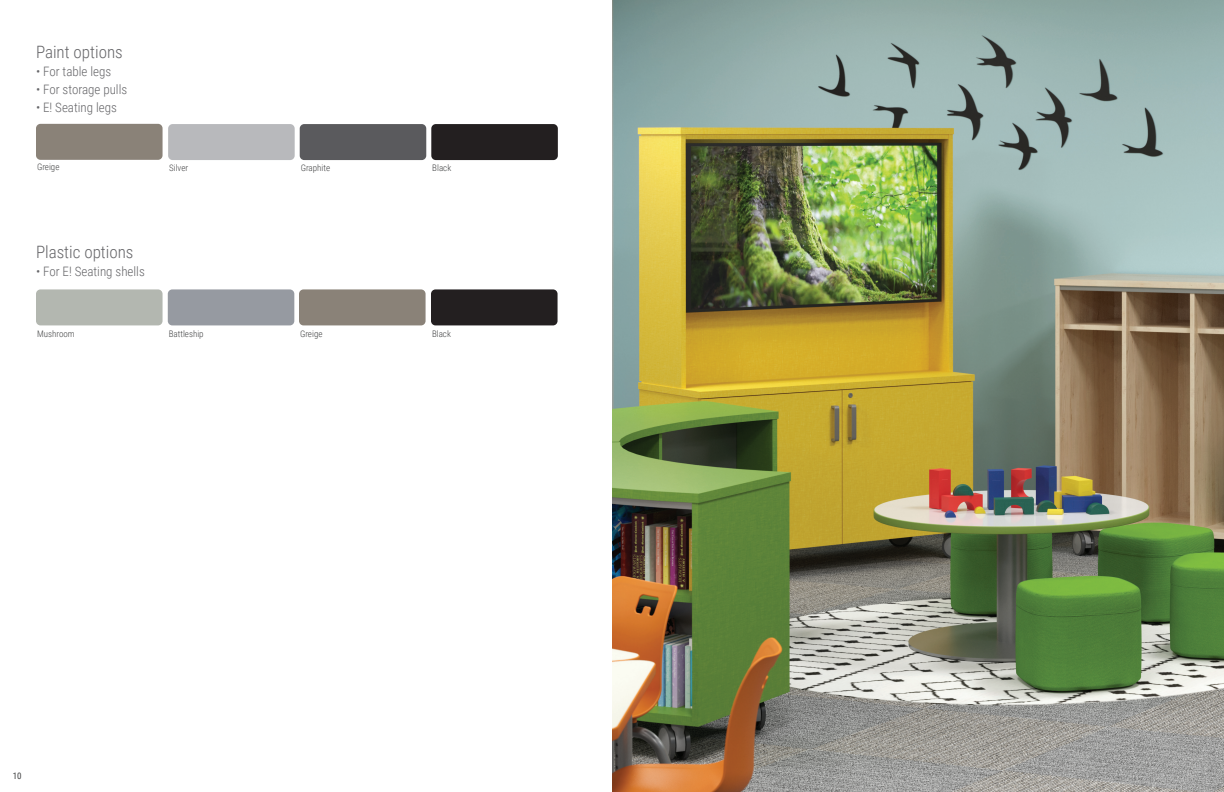
<style>
.page{position:relative;width:1224px;height:792px;background:#fff}
.page>*{position:absolute;margin:0;border:0;box-sizing:border-box;transform-origin:0 0}
.t1{font:300 17px "Roboto Condensed";color:#656568}
.t2{font:300 13px "Roboto Condensed";color:#656568}
.t3{font:300 9px "Roboto Condensed";color:#414243}
.t4{font:9px "Roboto Condensed";color:#414243}
</style>
<div class="page">
<div style="left:168px;top:124px;width:127px;height:36px;background:#b8b9bc;border-radius:4px"></div>
<div style="left:300px;top:124px;width:126px;height:36px;background:#5a5a5d;border-radius:4px"></div>
<div style="left:36px;top:124px;width:127px;height:36px;background:#8a8278;border-radius:4px"></div>
<div style="left:431px;top:124px;width:127px;height:36px;background:#231f20;border-radius:4px"></div>
<div style="left:36px;top:289px;width:127px;height:36px;background:#b3b7b0;border-radius:4px"></div>
<div style="left:168px;top:289px;width:126px;height:36px;background:#969aa1;border-radius:4px"></div>
<div style="left:299px;top:289px;width:127px;height:36px;background:#8a8278;border-radius:4px"></div>
<div style="left:431px;top:289px;width:127px;height:36px;background:#231f20;border-radius:4px"></div>
<img style="left:612px;top:0;width:612px;height:792px">
<p class="t1" style="left:36px;top:40px;width:88px">Paint options</p>
<p class="t2" style="left:36px;top:62px;width:77px">• For table legs</p>
<p class="t2" style="left:36px;top:80px;width:93px">• For storage pulls</p>
<p class="t2" style="left:36px;top:98px;width:82px">• E! Seating legs</p>
<p class="t3" style="left:37px;top:161px;width:24px">Greige</p>
<p class="t3" style="left:169px;top:162px;width:21px">Silver</p>
<p class="t3" style="left:301px;top:162px;width:31px">Graphite</p>
<p class="t3" style="left:432px;top:162px;width:20px">Black</p>
<p class="t1" style="left:36px;top:240px;width:99px">Plastic options</p>
<p class="t2" style="left:36px;top:262px;width:110px">• For E! Seating shells</p>
<p class="t3" style="left:37px;top:327px;width:39px">Mushroom</p>
<p class="t3" style="left:169px;top:327px;width:36px">Battleship</p>
<p class="t3" style="left:300px;top:327px;width:24px">Greige</p>
<p class="t3" style="left:432px;top:327px;width:20px">Black</p>
<p class="t4" style="left:13px;top:770px;width:10px">10</p>
</div>
